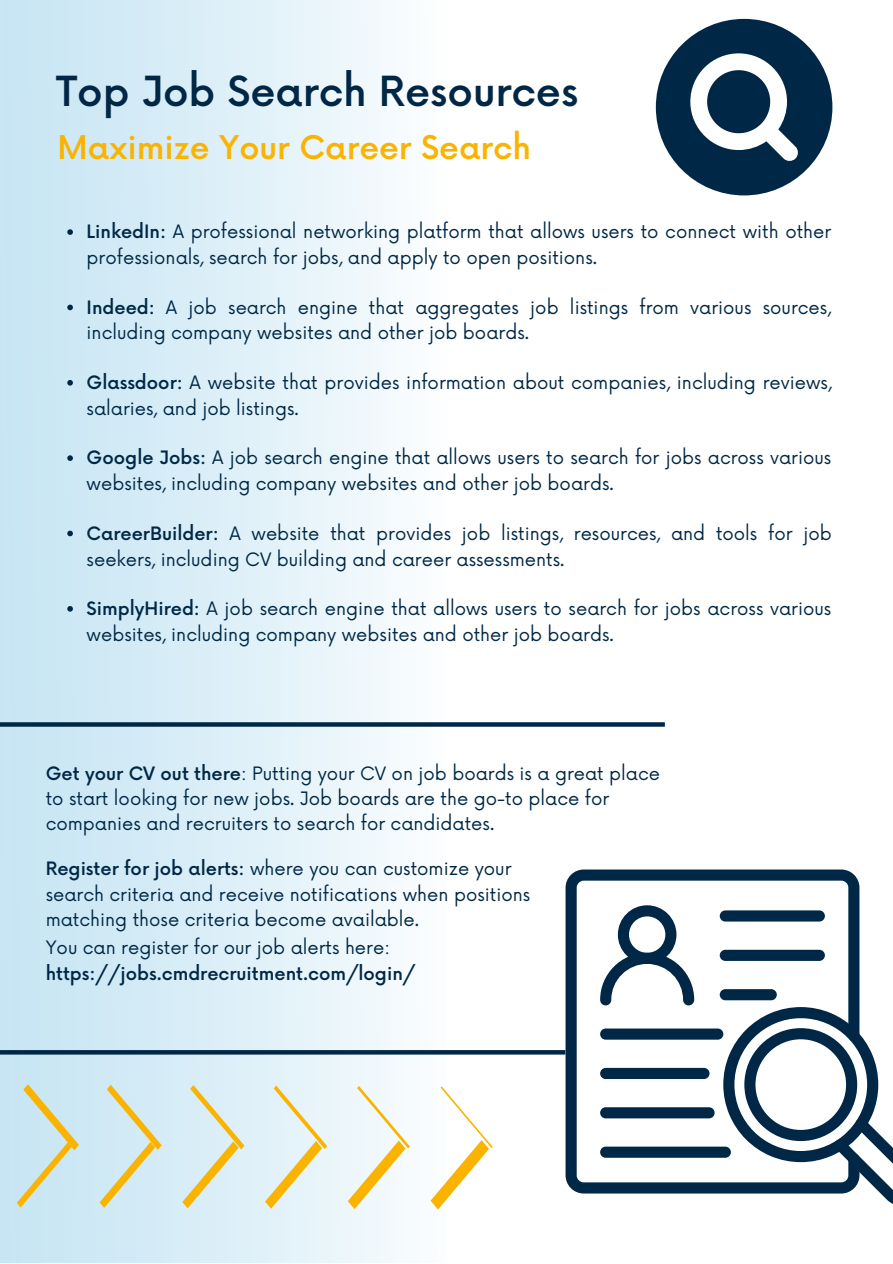
<style>
.page{position:relative;width:893px;height:1264px;background:#fff}
.page>*{position:absolute;margin:0;border:0;box-sizing:border-box;transform-origin:0 0}
.t1{font:500 40.35px "Now";color:#002846}
.t2{font:500 31.8px "Now";color:#fab400}
.t3{font:18px/25.8px "Now";color:#002846}
.t4{font:500 18px "Now";color:#002846}
.s1{font-weight:500}
</style>
<div class="page">
<div style="left:0;top:0;width:446px;height:1262px;background:linear-gradient(to right,#c4e3f3,#f9fcfd)"></div>
<svg style="left:0;top:1181px;width:462px;height:58px"></svg>
<svg style="left:0;top:1054px;width:492px;height:127px"></svg>
<svg style="left:67px;top:229px;width:6px;height:6px"></svg>
<svg style="left:67px;top:304px;width:6px;height:6px"></svg>
<svg style="left:67px;top:380px;width:6px;height:5px"></svg>
<svg style="left:67px;top:455px;width:6px;height:6px"></svg>
<svg style="left:67px;top:530px;width:6px;height:6px"></svg>
<svg style="left:67px;top:606px;width:6px;height:5px"></svg>
<svg style="left:0;top:722px;width:664px;height:4px;background:#0d3450"></svg>
<svg style="left:0;top:1050px;width:565px;height:4px;background:#042c49"></svg>
<svg style="left:655px;top:19px;width:177px;height:176px"></svg>
<svg style="left:565px;top:869px;width:294px;height:324px"></svg>
<svg style="left:600px;top:905px;width:94px;height:100px"></svg>
<div style="left:719px;top:910px;width:105px;height:11px;background:#002846;border-radius:6px"></div>
<div style="left:719px;top:949px;width:105px;height:11px;background:#002846;border-radius:6px"></div>
<div style="left:719px;top:989px;width:57px;height:11px;background:#002846;border-radius:6px"></div>
<div style="left:600px;top:1028px;width:123px;height:11px;background:#002846;border-radius:6px"></div>
<div style="left:600px;top:1067px;width:109px;height:12px;background:#002846;border-radius:6px"></div>
<div style="left:600px;top:1107px;width:114px;height:11px;background:#002846;border-radius:6px"></div>
<div style="left:600px;top:1146px;width:130px;height:11px;background:#002846;border-radius:6px"></div>
<svg style="left:723px;top:1007px;width:169px;height:197px"></svg>
<h1 class="t1" style="left:56px;top:70px;width:523px">Top Job Search Resources</h1>
<h2 class="t2" style="left:58px;top:130px;width:474px">Maximize Your Career Search</h2>
<p class="t3" style="left:87px;top:220px;width:746px"><span class="s1">LinkedIn:</span> A professional networking platform that allows users to connect with other professionals, search for jobs, and apply to open positions.</p>
<p class="t3" style="left:87px;top:295px;width:746px"><span class="s1">Indeed:</span> A job search engine that aggregates job listings from various sources, including company websites and other job boards.</p>
<p class="t3" style="left:87px;top:370px;width:746px"><span class="s1">Glassdoor:</span> A website that provides information about companies, including reviews, salaries, and job listings.</p>
<p class="t3" style="left:87px;top:446px;width:746px"><span class="s1">Google Jobs:</span> A job search engine that allows users to search for jobs across various websites, including company websites and other job boards.</p>
<p class="t3" style="left:87px;top:521px;width:746px"><span class="s1">CareerBuilder:</span> A website that provides job listings, resources, and tools for job seekers, including CV building and career assessments.</p>
<p class="t3" style="left:87px;top:596px;width:746px"><span class="s1">SimplyHired:</span> A job search engine that allows users to search for jobs across various websites, including company websites and other job boards.</p>
<p class="t3" style="left:46px;top:761px;width:615px;line-height:25.3px"><span class="s1">Get your CV out there</span>: Putting your CV on job boards is a great place to start looking for new jobs. Job boards are the go-to place for companies and recruiters to search for candidates.</p>
<p class="t3" style="left:46px;top:856px;width:486px;line-height:25.3px"><span class="s1">Register for job alerts:</span> where you can customize your search criteria and receive notifications when positions matching those criteria become available.</p>
<p class="t3" style="left:46px;top:935px;width:346px">You can register for our job alerts here:</p>
<p class="t4" style="left:46px;top:963px;width:371px">https://jobs.cmdrecruitment.com/login/</p>
</div>
